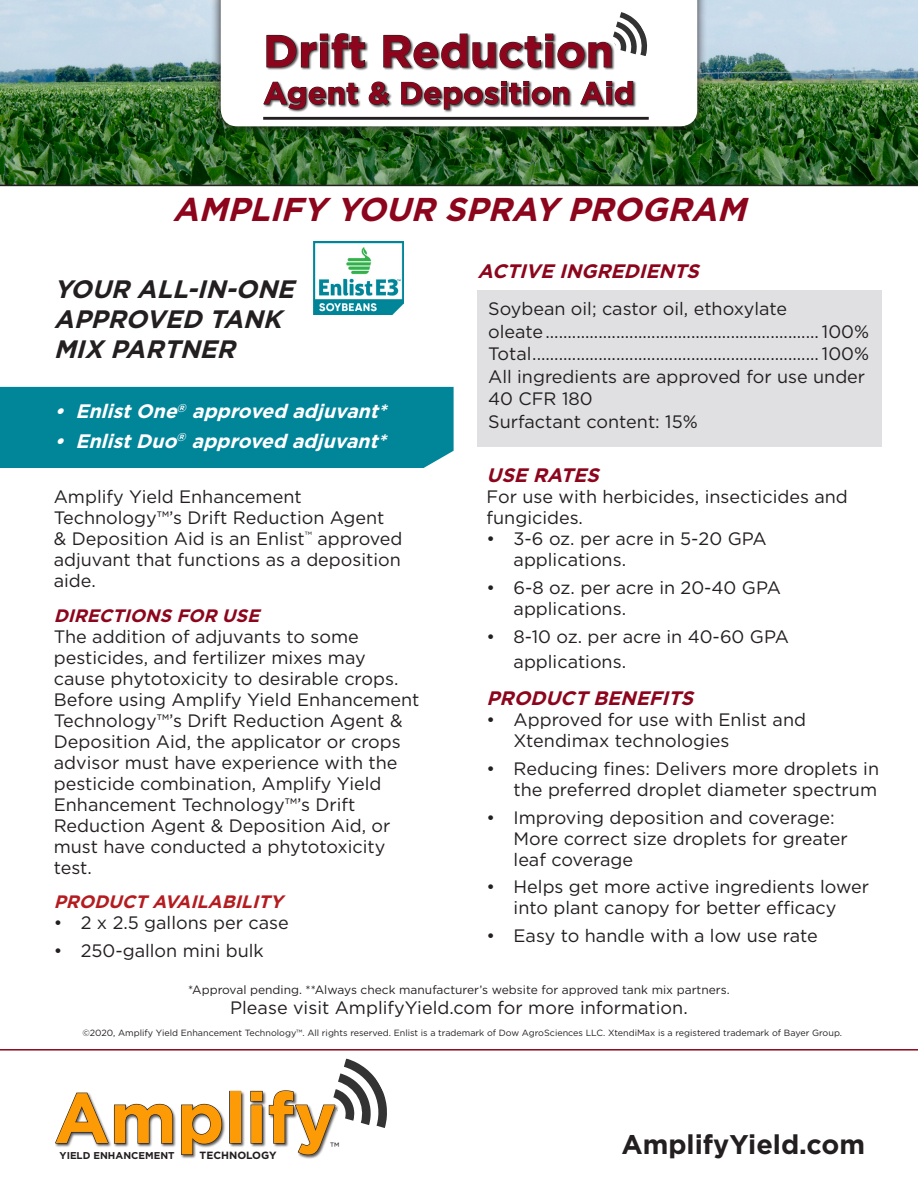
<style>
.page{position:relative;width:918px;height:1188px;background:#fff}
.page>*{position:absolute;margin:0;border:0;box-sizing:border-box;transform-origin:0 0}
.t1{font:700 70.65px "Gotham";color:#fd9b06}
.t2{font:700 45px "Gotham";color:#8c051c}
.t3{font:italic 700 33px "Gotham";color:#8c051c}
.t4{font:700 31.05px "Gotham";color:#8c051c}
.t5{font:700 27px "Gotham";color:#231f20}
.t6{font:italic 700 25.2px/30.3px "Gotham";color:#231f20}
.t7{font:italic 700 19.5px "Gotham";color:#fff}
.t8{font:italic 700 19.5px "Gotham";color:#8c051c}
.t9{font:18px/21px "Gotham";color:#231f20}
.t10{font:italic 700 18px "Gotham";color:#b41c20}
.t11{font:italic 700 18px "Gotham";color:#8c051c}
.t12{font:13.5px "Gotham";color:#231f20}
.t13{font:12px "Gotham";color:#231f20}
.t14{font:700 10.5px "Gotham";color:#231f20}
.t15{font:700 9.9px "Gotham";color:#231f20}
.t16{font:9px "Gotham";color:#231f20}
</style>
<div class="page">
<img style="left:0;top:0;width:918px;height:185px">
<hr style="left:0;top:1049px;width:918px;height:2px;background:#8c051c">
<img style="left:211px;top:0;width:496px;height:137px">
<svg style="left:221px;top:0;width:476px;height:126px"></svg>
<hr style="left:0;top:185px;width:918px;height:1px;background:#231f20">
<div style="left:55px;top:1090px;width:284px;height:70px;background:#231f20;opacity:.75"></div>
<svg style="left:55px;top:1092px;width:119px;height:53px"></svg>
<svg style="left:180px;top:1103px;width:43px;height:53px"></svg>
<div style="left:229px;top:1091px;width:12px;height:53px;border:1px solid #231f20"></div>
<svg style="left:250px;top:1059px;width:137px;height:97px"></svg>
<div style="left:478px;top:290px;width:404px;height:157px;background:#e0e0e2"></div>
<img style="left:313px;top:241px;width:91px;height:74px">
<div style="left:0;top:387px;width:454px;height:81px;background:#008599"></div>
<div style="left:263px;top:33px;width:374px;height:80px;background:#231f20;opacity:.75"></div>
<svg style="left:266px;top:33px;width:100px;height:35px"></svg>
<svg style="left:262px;top:81px;width:97px;height:29px"></svg>
<svg style="left:368px;top:81px;width:22px;height:25px"></svg>
<svg style="left:401px;top:80px;width:169px;height:30px"></svg>
<svg style="left:579px;top:80px;width:55px;height:26px"></svg>
<svg style="left:383px;top:12px;width:264px;height:57px"></svg>
<hr style="left:263px;top:117px;width:386px;height:3px;background:#231f20">
<p class="t2" style="left:263px;top:25px;width:352px">Drift Reduction</p>
<p class="t4" style="left:263px;top:75px;width:373px">Agent &amp; Deposition Aid</p>
<p class="t3" style="left:172px;top:190px;width:585px">AMPLIFY YOUR SPRAY PROGRAM</p>
<p class="t6" style="left:54px;top:273px;width:249px">YOUR ALL-IN-ONE<br>APPROVED TANK<br>MIX PARTNER</p>
<p class="t7" style="left:54px;top:400px;width:340px">• EnlistOne<sup>®</sup> approved adjuvant*</p>
<p class="t7" style="left:54px;top:430px;width:339px">• EnlistDuo<sup>®</sup> approved adjuvant*</p>
<p class="t9" style="left:54px;top:486px;width:350px">Amplify Yield Enhancement<br>Technology™’s Drift Reduction Agent<br>&amp; Deposition Aid is an Enlist<sup>™</sup> approved adjuvant that functions as a deposition aide.</p>
<p class="t11" style="left:54px;top:605px;width:212px">DIRECTIONS FOR USE</p>
<p class="t9" style="left:54px;top:626px;width:367px">The addition of adjuvants to some pesticides, and fertilizer mixes may cause phytotoxicity to desirable crops.<br>Before using Amplify Yield Enhancement Technology™’s Drift Reduction Agent &amp; Deposition Aid, the applicator or crops advisor must have experience with the pesticide combination, Amplify Yield Enhancement Technology™’s Drift Reduction Agent &amp; Deposition Aid, or must have conducted a phytotoxicity test.</p>
<p class="t10" style="left:54px;top:892px;width:236px">PRODUCT AVAILABILITY</p>
<p class="t9" style="left:54px;top:912px;width:237px">• 2 x 2.5 gallons per case</p>
<p class="t9" style="left:54px;top:940px;width:212px">• 250-gallon mini bulk</p>
<p class="t8" style="left:478px;top:260px;width:228px">ACTIVE INGREDIENTS</p>
<p class="t9" style="left:488px;top:297px;width:383px;line-height:22.5px">Soybean oil; castor oil, ethoxylate oleate.............................................................. 100%</p>
<p class="t9" style="left:488px;top:343px;width:383px">Total................................................................. 100%</p>
<p class="t9" style="left:488px;top:365px;width:379px;line-height:22.5px">All ingredients are approved for use under<br>40 CFR 180</p>
<p class="t9" style="left:488px;top:410px;width:211px">Surfactant content: 15%</p>
<p class="t8" style="left:487px;top:464px;width:119px">USE RATES</p>
<p class="t9" style="left:487px;top:486px;width:363px">For use with herbicides, insecticides and fungicides.</p>
<p class="t9" style="left:514px;top:528px;width:255px;text-indent:-27px">• 3-6 oz. per acre in 5-20 GPA applications.</p>
<p class="t9" style="left:514px;top:577px;width:269px;text-indent:-27px">• 6-8 oz. per acre in 20-40 GPA applications.</p>
<p class="t9" style="left:514px;top:623px;width:277px;line-height:25.5px;text-indent:-27px">• 8-10 oz. per acre in 40-60 GPA applications.</p>
<p class="t8" style="left:487px;top:687px;width:214px">PRODUCT BENEFITS</p>
<p class="t9" style="left:514px;top:709px;width:294px;text-indent:-27px">• Approved for use with Enlist and<br>Xtendimax technologies</p>
<p class="t9" style="left:487px;top:758px;width:394px;text-align:right">• Reducing fines: Delivers more droplets in the preferred droplet diameter spectrum</p>
<p class="t9" style="left:514px;top:806px;width:336px;text-indent:-27px">• Improving deposition and coverage:<br>More correct size droplets for greater leaf coverage</p>
<p class="t9" style="left:487px;top:876px;width:384px;text-align:center">• Helps get more active ingredients lower into plant canopy for better efficacy</p>
<p class="t9" style="left:487px;top:925px;width:333px">• Easy to handle with a low use rate</p>
<p class="t13" style="left:188px;top:983px;width:543px">*Approval pending. **Always check manufacturer’s website for approved tank mix partners.</p>
<p class="t9" style="left:230px;top:997px;width:459px">Please visit AmplifyYield.com for more information.</p>
<p class="t16" style="left:82px;top:1028px;width:761px">©2020, Amplify Yield Enhancement Technology™. All rights reserved. Enlist is a trademark of Dow AgroSciences LLC. XtendiMax is a registered trademark of Bayer Group.</p>
<p class="t1" style="left:54px;top:1077px;width:284px">Amplify</p>
<p class="t15" style="left:60px;top:1149px;width:117px">YIELD ENHANCEMENT</p>
<p class="t14" style="left:200px;top:1149px;width:78px">TECHNOLOGY</p>
<p class="t12" style="left:330px;top:1139px;width:11px">™</p>
<p class="t5" style="left:621px;top:1129px;width:245px">AmplifyYield.com</p>
</div>
